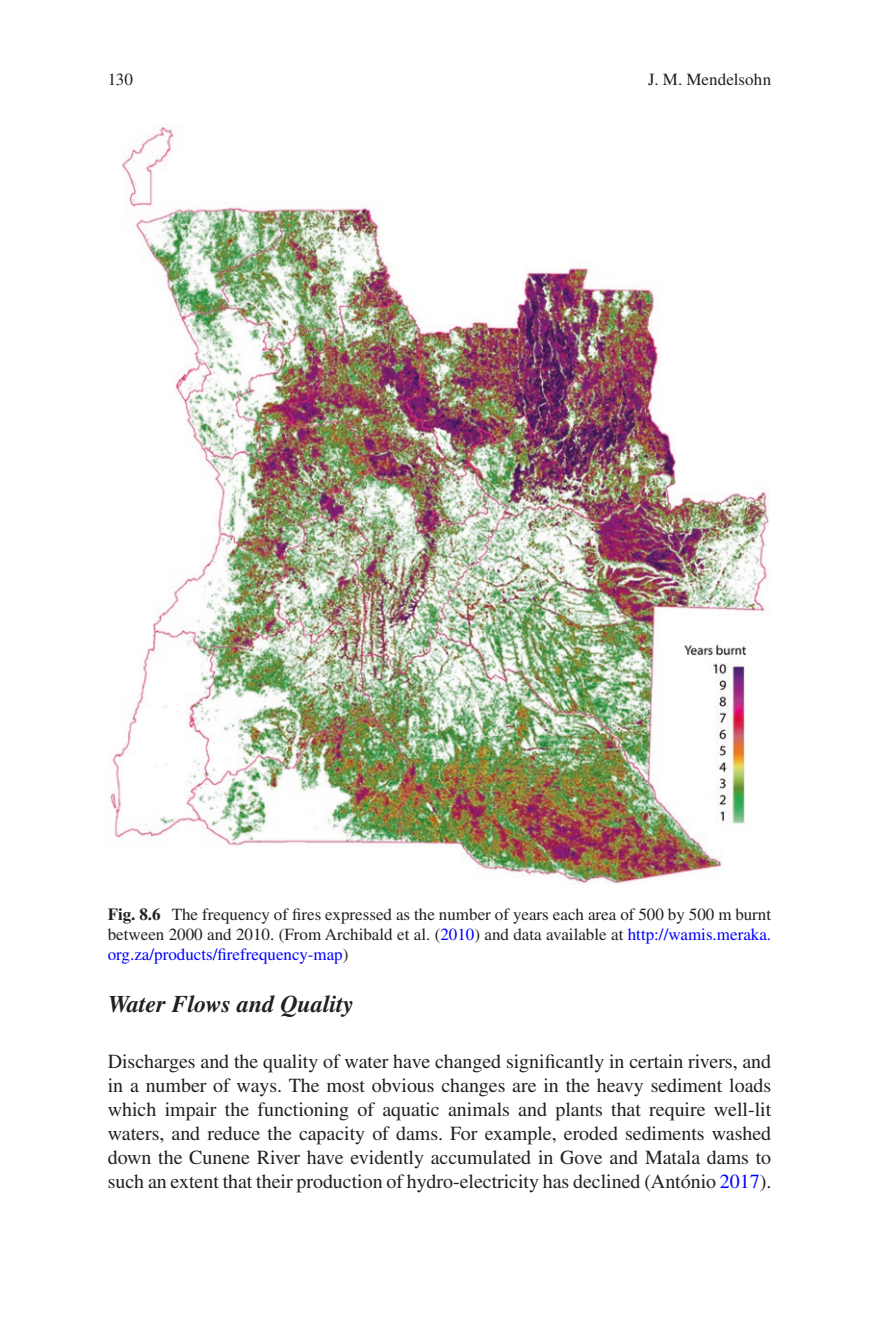
<style>
.page{position:relative;width:879px;height:1333px;background:#fff}
.page>*{position:absolute;margin:0;border:0;box-sizing:border-box;transform-origin:0 0}
.t1{font:italic 700 24px "Bdyspc Times LT Std";color:#231f20}
.t2{font:20px/24px "Sswwrc Times LT Std";letter-spacing:-.005em;color:#231f20;text-align:justify}
.t3{font:17px/20px "Sswwrc Times LT Std";color:#231f20;text-align:justify}
.t4{font:17px "Pmwccc Times LT Std";letter-spacing:.005em;color:#231f20}
.s1{font-family:"Ntrrbd Times LT Std";font-weight:700}
.s2{color:#00f}
</style>
<div class="page">
<img style="left:109px;top:124px;width:660px;height:760px">
<p class="t3" style="left:108px;top:69px;width:27px">130</p>
<p class="t4" style="left:648px;top:70px;width:124px">J. M. Mendelsohn</p>
<p class="t3" style="left:108px;top:904px;width:665px"><span class="s1">Fig. 8.6</span> The frequency of fires expressed as the number of years each area of 500 by 500 m burnt between 2000 and 2010. (From Archibald et al. (<span class="s2">2010</span>) and data available at <span class="s2">http://wamis.meraka. org.za/products/firefrequency-map</span>)</p>
<p class="t1" style="left:108px;top:990px;width:248px">Water Flows and Quality</p>
<p class="t2" style="left:108px;top:1049px;width:665px">Discharges and the quality of water have changed significantly in certain rivers, and in a number of ways. The most obvious changes are in the heavy sediment loads which impair the functioning of aquatic animals and plants that require well-lit waters, and reduce the capacity of dams. For example, eroded sediments washed down the Cunene River have evidently accumulated in Gove and Matala dams to such an extent that their production of hydro-electricity has declined (António <span class="s2">2017</span>).</p>
</div>
